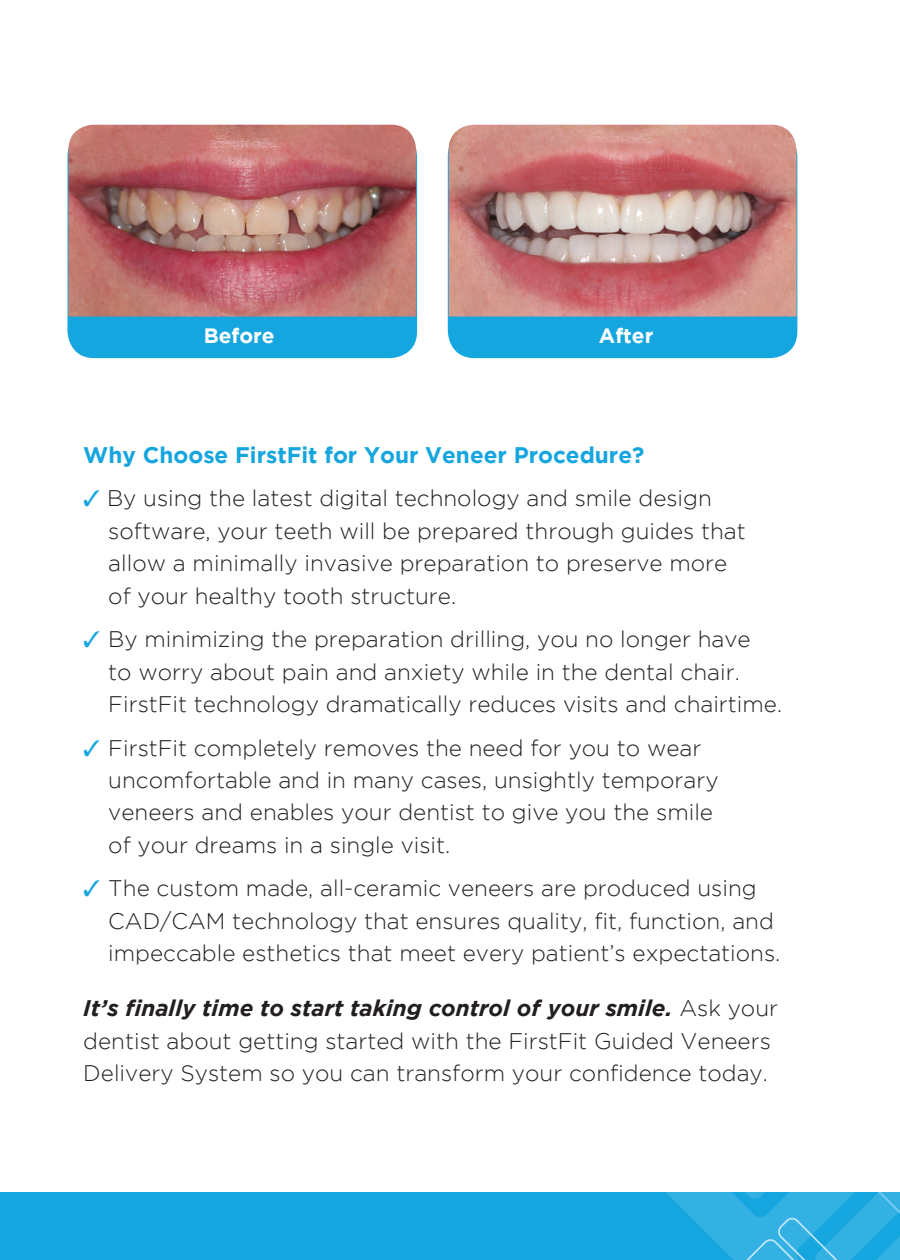
<style>
.page{position:relative;width:900px;height:1260px;background:#fff}
.page>*{position:absolute;margin:0;border:0;box-sizing:border-box;transform-origin:0 0}
.title_top_right{font:300 22.5px/32.5px "Gotham";color:#231f20}
.title_top_right-2{font:700 22.5px "Gotham";color:#16a6df}
.t1{font:700 20.75px "Gotham";color:#fff}
.s1{color:#16a6df}
.s2{font-weight:700;font-style:italic}
</style>
<div class="page">
<div style="left:0;top:1193px;width:900px;height:67px;background:#16a6df"></div>
<svg style="left:652px;top:1192px;width:248px;height:68px"></svg>
<div style="left:67px;top:129px;width:350px;height:229px;background:#16a6df;border-radius:27px"></div>
<img style="left:68px;top:125px;width:348px;height:192px">
<div style="left:448px;top:129px;width:349px;height:229px;background:#16a6df;border-radius:27px"></div>
<img style="left:449px;top:125px;width:347px;height:192px">
<p class="t1" style="left:204px;top:324px;width:72px">Before</p>
<p class="t1" style="left:599px;top:324px;width:56px">After</p>
<p class="title_top_right-2" style="left:83px;top:442px;width:563px">Why Choose FirstFit for Your Veneer Procedure?</p>
<p class="title_top_right" style="left:108px;top:482px;width:639px;text-indent:-25px"><span class="s1">✓</span> By using the latest digital technology and smile design software, your teeth will be prepared through guides that allow a minimally invasive preparation to preserve more of your healthy tooth structure.</p>
<p class="title_top_right" style="left:108px;top:623px;width:675px;text-indent:-25px"><span class="s1">✓</span> By minimizing the preparation drilling, you no longer have<br>to worry about pain and anxiety while in the dental chair.<br>FirstFit technology dramatically reduces visits and chairtime.</p>
<p class="title_top_right" style="left:108px;top:731px;width:612px;text-indent:-25px"><span class="s1">✓</span> FirstFit completely removes the need for you to wear uncomfortable and in many cases, unsightly temporary veneers and enables your dentist to give you the smile of your dreams in a single visit.</p>
<p class="title_top_right" style="left:108px;top:872px;width:674px;text-indent:-25px"><span class="s1">✓</span> The custom made, all-ceramic veneers are produced using<br>CAD/CAM technology that ensures quality, fit, function, and impeccable esthetics that meet every patient’s expectations.</p>
<p class="title_top_right" style="left:83px;top:992px;width:696px"><span class="s2">It’s finally time to start taking control of your smile.</span> Ask your dentist about getting started with the FirstFit Guided Veneers<br>Delivery System so you can transform your confidence today.</p>
</div>
